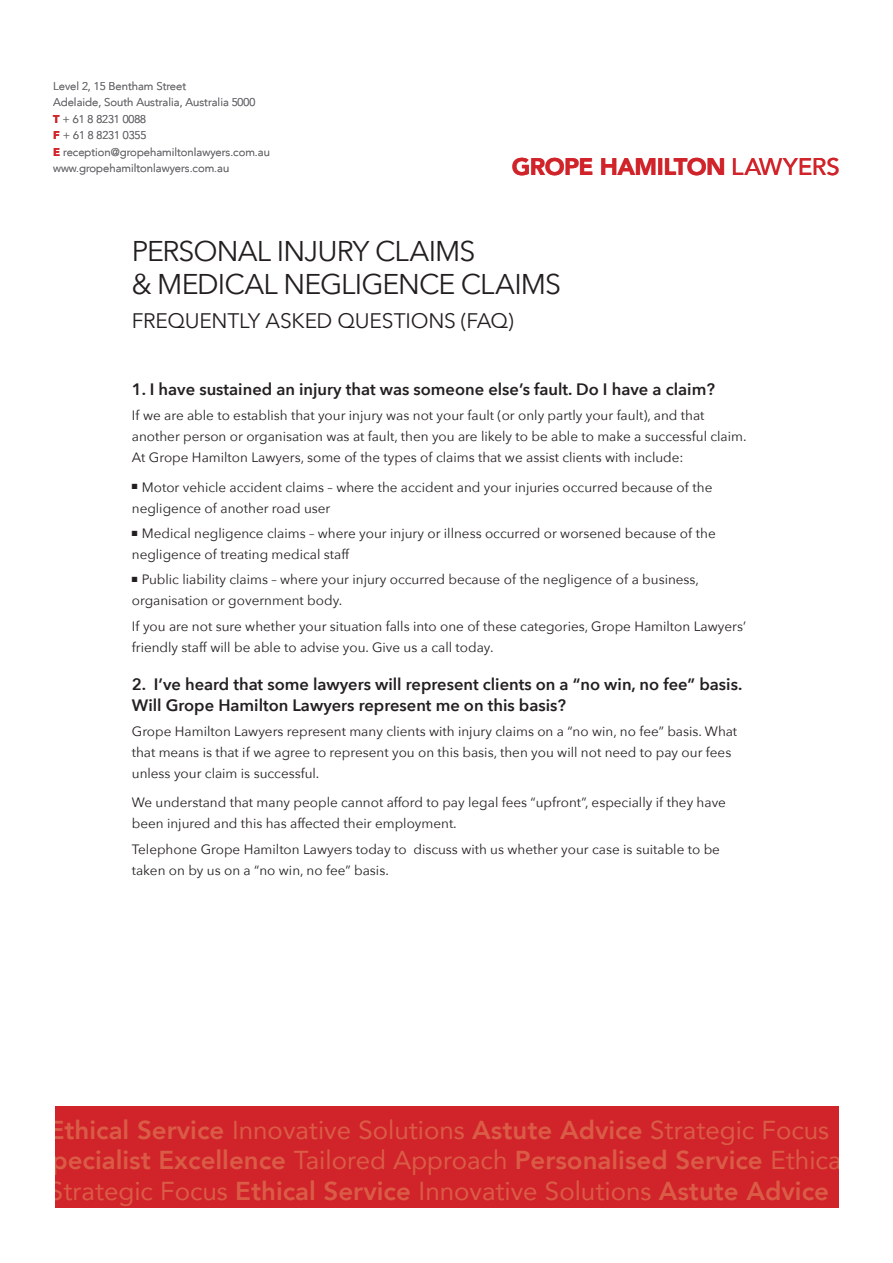
<style>
.page{position:relative;width:893px;height:1263px;background:#fff}
.page>*{position:absolute;margin:0;border:0;box-sizing:border-box;transform-origin:0 0}
.t1{font:28.5px/33px "Avenir Next";letter-spacing:-.03em;color:#231f20}
.t2{font:800 25.95px/30.6px "Avenir";color:#da5c46;text-align:center}
.t3{font:900 24px "Avenir";letter-spacing:-.025em;color:#d1232a}
.t4{font:21px "Avenir Next";letter-spacing:-.01em;color:#231f20}
.t5{font:600 16.5px/21px "Avenir Next";color:#231f20}
.t6{font:13.5px/21px "Avenir Next";color:#231f20}
.t7{font:300 11.25px "Avenir";color:#6c6d70}
.s1{font-weight:900;color:#d1232a}
.s2{font-weight:500}
.s3{font-weight:400}
</style>
<div class="page">
<div style="left:54px;top:1106px;width:785px;height:101px;background:#d1232a"></div>
<p class="t7" style="left:53px;top:79px;width:135px">Level 2, 15 Bentham Street</p>
<p class="t7" style="left:53px;top:96px;width:204px">Adelaide, South Australia, Australia 5000</p>
<p class="t7" style="left:53px;top:112px;width:94px"><span class="s1">T</span> + 61 8 8231 0088</p>
<p class="t7" style="left:53px;top:129px;width:95px"><span class="s1">F</span> + 61 8 8231 0355</p>
<p class="t7" style="left:53px;top:145px;width:218px"><span class="s1">E</span> reception@gropehamiltonlawyers.com.au</p>
<p class="t7" style="left:53px;top:162px;width:178px">www.gropehamiltonlawyers.com.au</p>
<p class="t3" style="left:512px;top:146px;width:329px">GROPE HAMILTON <span class="s2">LAWYERS</span></p>
<p class="t1" style="left:132px;top:235px;width:431px">PERSONAL INJURY CLAIMS<br>&amp; MEDICAL NEGLIGENCE CLAIMS</p>
<p class="t4" style="left:132px;top:308px;width:384px">FREQUENTLY ASKED QUESTIONS (FAQ)</p>
<p class="t5" style="left:132px;top:379px;width:585px">1. I have sustained an injury that was someone else’s fault. Do I have a claim?</p>
<p class="t6" style="left:132px;top:405px;width:616px">If we are able to establish that your injury was not your fault (or only partly your fault), and that another person or organisation was at fault, then you are likely to be able to make a successful claim.<br>At Grope Hamilton Lawyers, some of the types of claims that we assist clients with include:</p>
<p class="t6" style="left:132px;top:476px;width:582px">■ Motor vehicle accident claims – where the accident and your injuries occurred because of the negligence of another road user</p>
<p class="t6" style="left:132px;top:523px;width:585px">■ Medical negligence claims – where your injury or illness occurred or worsened because of the negligence of treating medical staff</p>
<p class="t6" style="left:132px;top:569px;width:569px">■ Public liability claims – where your injury occurred because of the negligence of a business, organisation or government body.</p>
<p class="t6" style="left:132px;top:615px;width:616px">If you are not sure whether your situation falls into one of these categories, Grope Hamilton Lawyers’ friendly staff will be able to advise you. Give us a call today.</p>
<p class="t5" style="left:132px;top:673px;width:612px">2. I’ve heard that some lawyers will represent clients on a “no win, no fee” basis.<br>Will Grope Hamilton Lawyers represent me on this basis?</p>
<p class="t6" style="left:132px;top:721px;width:607px">Grope Hamilton Lawyers represent many clients with injury claims on a “no win, no fee” basis. What that means is that if we agree to represent you on this basis, then you will not need to pay our fees unless your claim is successful.</p>
<p class="t6" style="left:132px;top:792px;width:596px">We understand that many people cannot afford to pay legal fees “upfront”, especially if they have been injured and this has affected their employment.</p>
<p class="t6" style="left:132px;top:838px;width:590px">Telephone Grope Hamilton Lawyers today to discuss with us whether your case is suitable to be taken on by us on a “no win, no fee” basis.</p>
<h2 class="t2" style="left:37px;top:1113px;width:806px">Ethical Service <span class="s3">Innovative Solutions</span> Astute Advice <span class="s3">Strategic Focus<br></span>Specialist Excellence <span class="s3">Tailored Approach</span> Personalised Service <span class="s3">Ethica<br>Strategic Focus</span> Ethical Service <span class="s3">Innovative Solutions</span> Astute Advice</h2>
</div>
